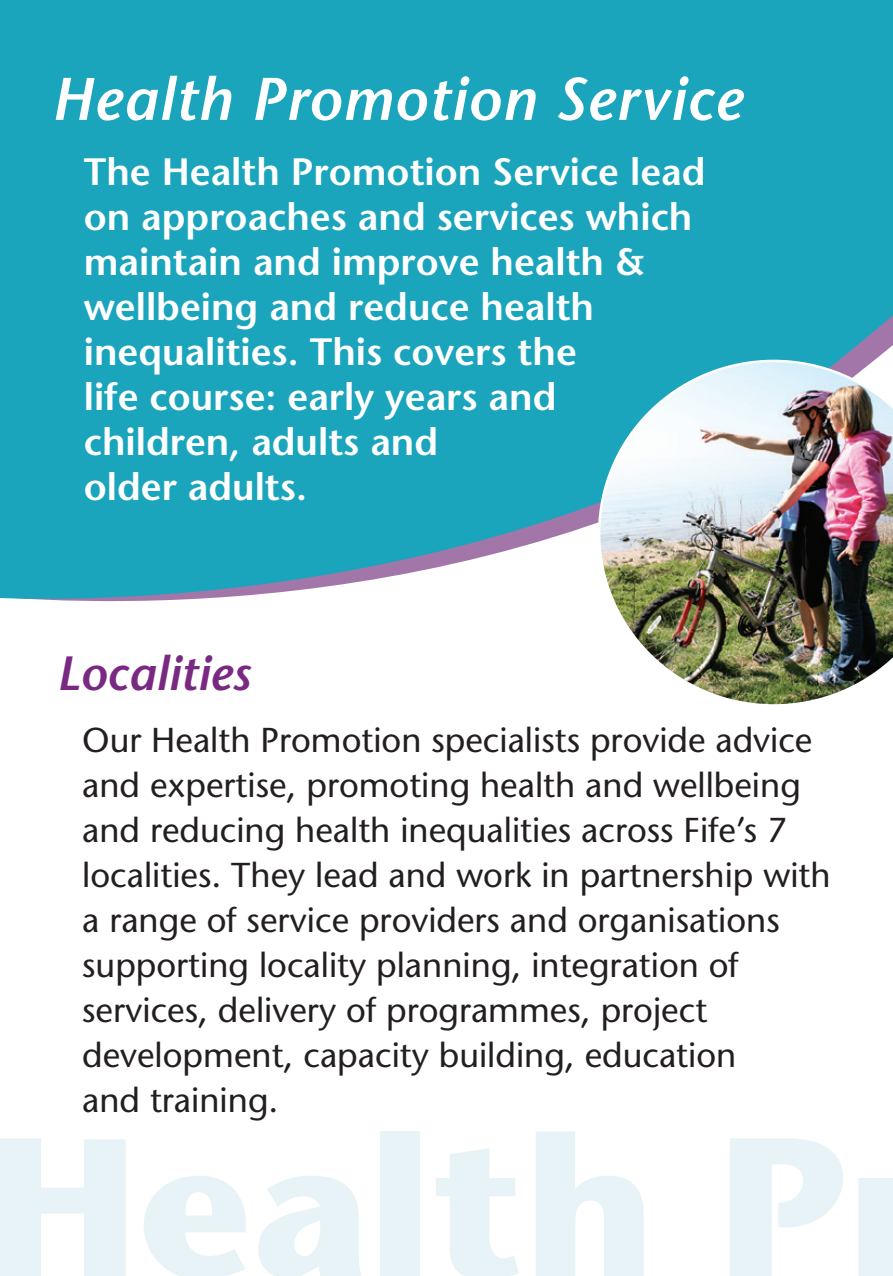
<style>
.page{position:relative;width:893px;height:1276px;background:#fff}
.page>*{position:absolute;margin:0;border:0;box-sizing:border-box;transform-origin:0 0}
.t1{font:700 198.3px "Stone Sans Std";color:#e8f3f7}
.t2{font:italic 600 60px "Stone Sans Std";letter-spacing:.02em;color:#fff}
.t3{font:italic 600 48px "Stone Sans Std";color:#7a2982}
.t4{font:600 38.1px/45px "Stone Sans Std";color:#fff}
.t5{font:500 34.5px/45px "Stone Sans Std";color:#231f20}
</style>
<div class="page">
<div style="left:0;top:0;width:893px;height:602px;background:#1aa5bc"></div>
<img style="left:598px;top:360px;width:295px;height:345px">
<h2 class="t2" style="left:51px;top:63px;width:692px">Health Promotion Service</h2>
<p class="t4" style="left:84px;top:149px;width:623px">The Health Promotion Service lead on approaches and services which maintain and improve health &amp; wellbeing and reduce health inequalities. This covers the<br>life course: early years and children, adults and<br>older adults.</p>
<h3 class="t3" style="left:57px;top:645px;width:195px">Localities</h3>
<p class="t5" style="left:82px;top:718px;width:750px">Our Health Promotion specialists provide advice and expertise, promoting health and wellbeing and reducing health inequalities across Fife’s 7 localities. They lead and work in partnership with a range of service providers and organisations supporting locality planning, integration of services, delivery of programmes, project development, capacity building, education<br>and training.</p>
<h1 class="t1" style="left:-13px;top:1089px;width:861px">Health P</h1>
</div>
